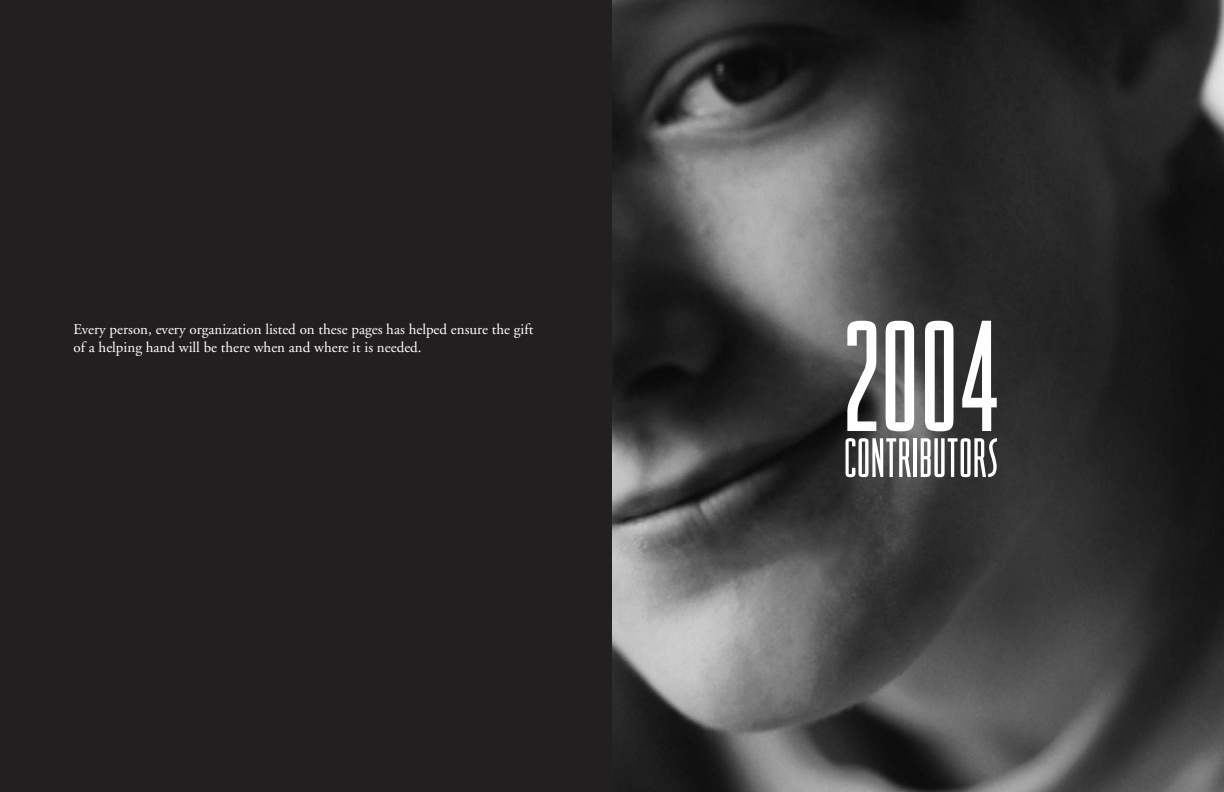
<style>
.page{position:relative;width:1224px;height:792px;background:#fff}
.page>*{position:absolute;margin:0;border:0;box-sizing:border-box;transform-origin:0 0}
.t1{font:162px "Viking";color:#fff}
.t2{font:57px "Viking";color:#fff}
.t3{font:15px/18px "Adobe Garamond";color:#fff}
</style>
<div class="page">
<img style="left:612px;top:0;width:612px;height:792px">
<div style="left:0;top:0;width:612px;height:792px;background:#231f20"></div>
<p class="t3" style="left:73px;top:321px;width:461px">Every person, every organization listed on these pages has helped ensure the gift of a helping hand will be there when and where it is needed.</p>
<h1 class="t1" style="left:844px;top:269px;width:152px">2004</h1>
<h2 class="t2" style="left:844px;top:420px;width:156px">CONTRIBUTORS</h2>
</div>
